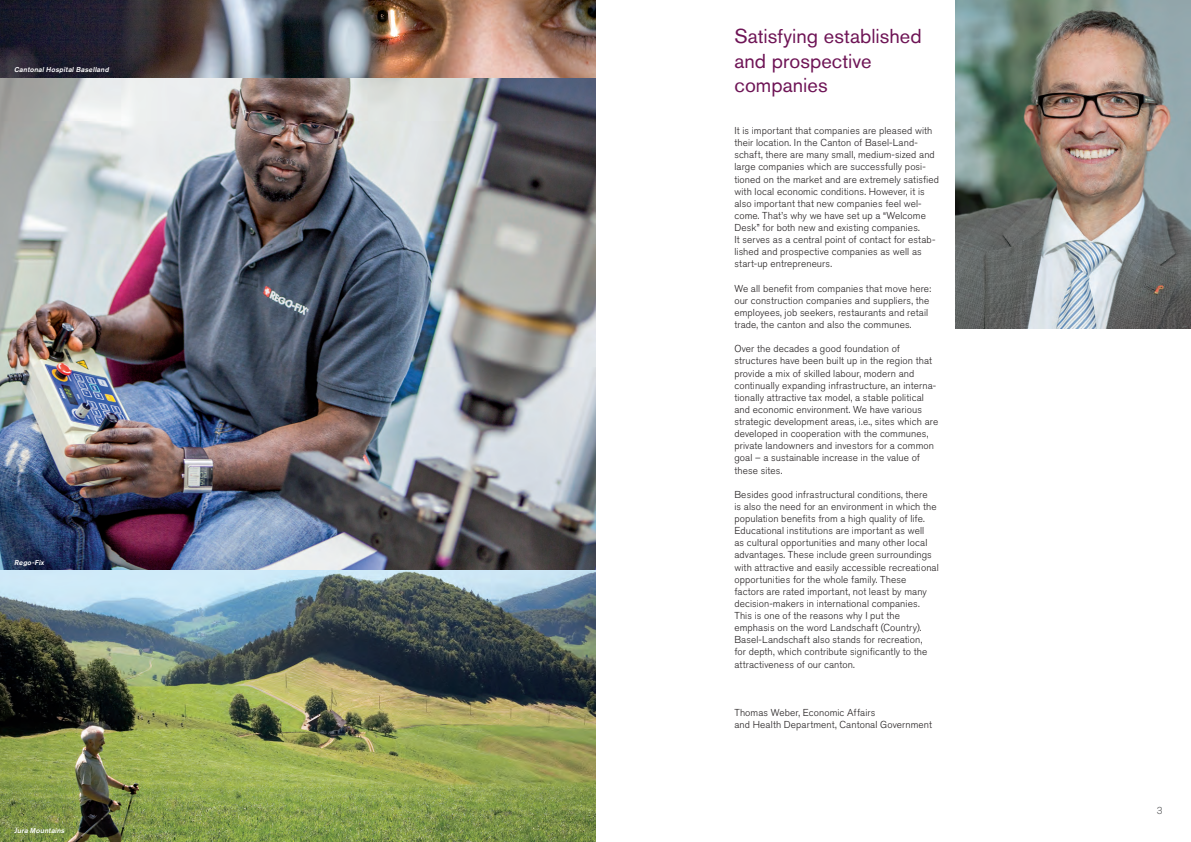
<style>
.page{position:relative;width:1191px;height:842px;background:#fff}
.page>*{position:absolute;margin:0;border:0;box-sizing:border-box;transform-origin:0 0}
.t1{font:20px/24.2px "Akzidenz Grotesk Std";letter-spacing:.005em;color:#6e1455}
.t2{font:300 10px/12.1px "Akzidenz Grotesk Std";letter-spacing:.01em;color:#231f20}
.t3{font:300 10px "Akzidenz Grotesk Std";color:#57585a}
.t4{font:italic 500 7px "Akzidenz Grotesk Std";color:#fff}
</style>
<div class="page">
<img style="left:0;top:77px;width:595px;height:494px">
<img style="left:0;top:571px;width:595px;height:271px">
<img style="left:0;top:0;width:595px;height:77px">
<img style="left:955px;top:0;width:236px;height:328px">
<p class="t4" style="left:14px;top:65px;width:98px">Cantonal Hospital Baselland</p>
<p class="t4" style="left:14px;top:558px;width:33px">Rego-Fix</p>
<p class="t4" style="left:14px;top:827px;width:53px">Jura Mountains</p>
<h1 class="t1" style="left:734px;top:24px;width:189px">Satisfying established and prospective companies</h1>
<p class="t2" style="left:734px;top:125px;width:206px">It is important that companies are pleased with their location. In the Canton of Basel-Land&shy;schaft, there are many small, medium-sized and large companies which are successfully posi&shy;tioned on the market and are extremely satisfied with local economic conditions. However, it is also important that new companies feel wel&shy;come. That’s why we have set up a “Welcome Desk” for both new and existing companies.<br>It serves as a central point of contact for estab&shy;lished and prospective companies as well as start-up entrepreneurs.</p>
<p class="t2" style="left:734px;top:282px;width:198px">We all benefit from companies that move here: our construction companies and suppliers, the employees, job seekers, restaurants and retail trade, the canton and also the communes.</p>
<p class="t2" style="left:734px;top:343px;width:205px">Over the decades a good foundation of structures have been built up in the region that provide a mix of skilled labour, modern and continually expanding infrastructure, an interna&shy;tionally attractive tax model, a stable political and economic environment. We have various strategic development areas, i.e., sites which are developed in cooperation with the communes, private landowners and investors for a common goal – a sustainable increase in the value of these sites.</p>
<p class="t2" style="left:734px;top:488px;width:206px">Besides good infrastructural conditions, there<br>is also the need for an environment in which the population benefits from a high quality of life.<br>Educational institutions are important as well<br>as cultural opportunities and many other local advantages. These include green surroundings with attractive and easily accessible recreational opportunities for the whole family. These<br>factors are rated important, not least by many decision-makers in international companies.<br>This is one of the reasons why I put the emphasis on the word Landschaft (Country).<br>Basel-Landschaft also stands for recreation,<br>for depth, which contribute significantly to the attractiveness of our canton.</p>
<p class="t2" style="left:734px;top:707px;width:199px">Thomas Weber, Economic Affairs<br>and Health Department, Cantonal Government</p>
<p class="t3" style="left:1156px;top:804px;width:7px">3</p>
</div>
